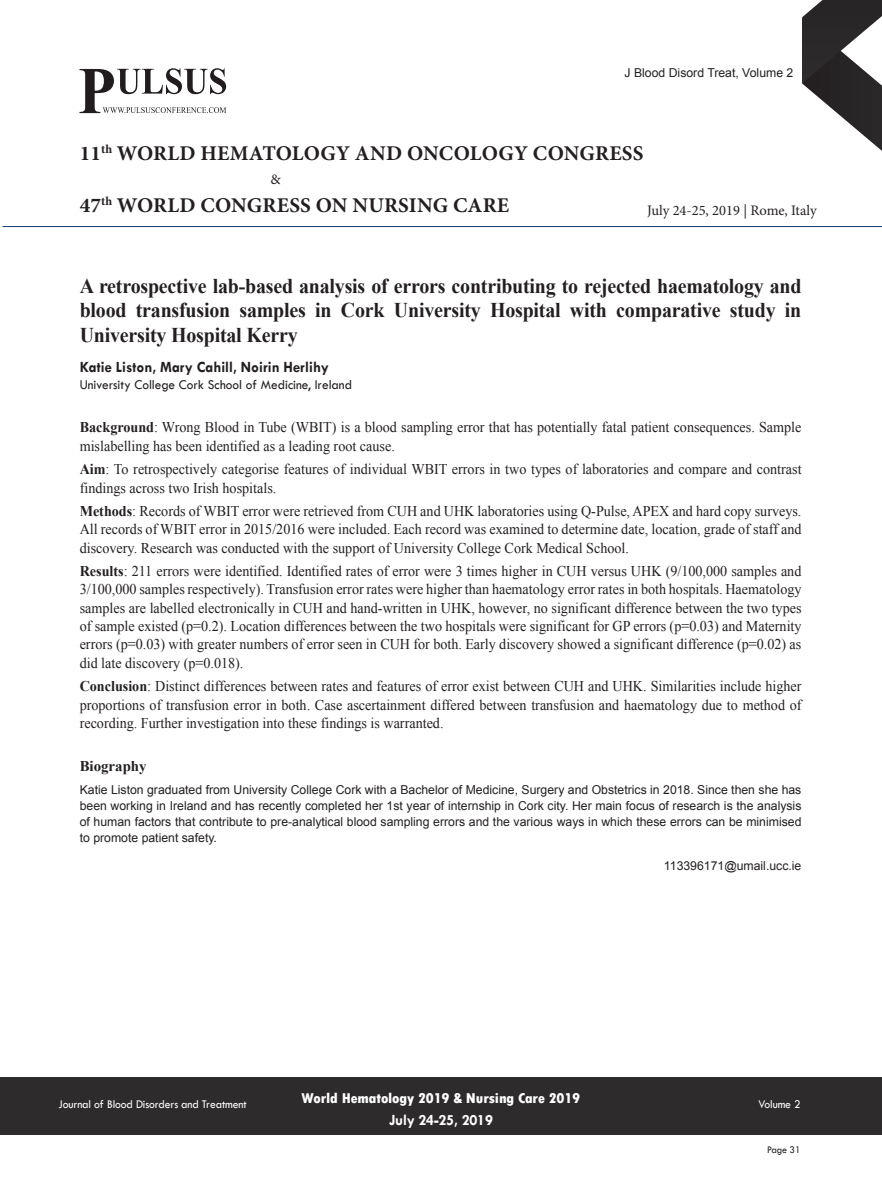
<style>
.page{position:relative;width:882px;height:1197px;background:#fff}
.page>*{position:absolute;margin:0;border:0;box-sizing:border-box;transform-origin:0 0}
.t1{font:700 21px/24.5px "Times New Roman";letter-spacing:-.01em;color:#231f20;text-align:justify;scale:.95 1}
.t2{font:700 21px "Minion Pro";letter-spacing:.01em;color:#231f20}
.Name{font:700 15.75px "Tw Cen";color:#231f20;scale:.95 1}
.t3{font:700 15.75px "Tw Cen";letter-spacing:-.01em;color:#fff;scale:.95 1}
.Abstract{font:14.88px/18.4px "Times New Roman";color:#231f20;text-align:justify;scale:.95 1}
.t4{font:800 condensed 14.88px "Tw Cen";letter-spacing:-.01em;color:#fff;scale:1.1 1}
.Bio_Heading{font:700 14.88px "Times New Roman";color:#231f20}
.t5{font:14.53px "Minion Pro";color:#231f20}
.Affiliation{font:14px "Tw Cen";color:#231f20;scale:.95 1}
.Biography{font:12.25px/15.8px "Arial";color:#231f20;text-align:justify}
.t6{font:12.25px "Tw Cen";letter-spacing:-.01em;color:#fff;scale:.95 1}
.t7{font:10.5px "Tw Cen";letter-spacing:-.02em;color:#231f20;scale:.95 1}
.s1{font-weight:700}
</style>
<div class="page">
<svg style="left:802px;top:0;width:80px;height:151px"></svg>
<div style="left:0;top:1077px;width:882px;height:58px;background:#2e2b2c"></div>
<hr style="left:3px;top:226px;width:879px;height:1px;background:#123d76">
<svg style="left:79px;top:68px;width:147px;height:45px"></svg>
<p class="Biography" style="left:625px;top:65px;width:170px">J Blood Disord Treat, Volume 2</p>
<h1 class="t2" style="left:80px;top:138px;width:565px">11<sup>th</sup> WORLD HEMATOLOGY AND ONCOLOGY CONGRESS</h1>
<p class="t5" style="left:270px;top:170px;width:12px">&amp;</p>
<h1 class="t2" style="left:80px;top:191px;width:431px">47<sup>th</sup> WORLD CONGRESS ON NURSING CARE</h1>
<p class="t5" style="left:647px;top:201px;width:171px">July 24-25, 2019 | Rome, Italy</p>
<p class="t1" style="left:80px;top:273px;width:761px">A retrospective lab-based analysis of errors contributing to rejected haematology and blood transfusion samples in Cork University Hospital with comparative study in University Hospital Kerry</p>
<p class="Name" style="left:80px;top:357px;width:264px">Katie Liston, Mary Cahill, Noirin Herlihy</p>
<p class="Affiliation" style="left:80px;top:376px;width:288px">University College Cork School of Medicine, Ireland</p>
<p class="Abstract" style="left:80px;top:418px;width:761px"><span class="s1">Background</span>: Wrong Blood in Tube (WBIT) is a blood sampling error that has potentially fatal patient consequences. Sample mislabelling has been identified as a leading root cause.</p>
<p class="Abstract" style="left:80px;top:460px;width:761px"><span class="s1">Aim</span>: To retrospectively categorise features of individual WBIT errors in two types of laboratories and compare and contrast findings across two Irish hospitals.</p>
<p class="Abstract" style="left:80px;top:502px;width:761px"><span class="s1">Methods</span>: Records of WBIT error were retrieved from CUH and UHK laboratories using Q-Pulse, APEX and hard copy surveys.<br>All records of WBIT error in 2015/2016 were included. Each record was examined to determine date, location, grade of staff and discovery. Research was conducted with the support of University College Cork Medical School.</p>
<p class="Abstract" style="left:80px;top:562px;width:761px"><span class="s1">Results</span>: 211 errors were identified. Identified rates of error were 3 times higher in CUH versus UHK (9/100,000 samples and 3/100,000 samples respectively). Transfusion error rates were higher than haematology error rates in both hospitals. Haematology samples are labelled electronically in CUH and hand-written in UHK, however, no significant difference between the two types of sample existed (p=0.2). Location differences between the two hospitals were significant for GP errors (p=0.03) and Maternity errors (p=0.03) with greater numbers of error seen in CUH for both. Early discovery showed a significant difference (p=0.02) as did late discovery (p=0.018).</p>
<p class="Abstract" style="left:80px;top:677px;width:761px"><span class="s1">Conclusion</span>: Distinct differences between rates and features of error exist between CUH and UHK. Similarities include higher proportions of transfusion error in both. Case ascertainment differed between transfusion and haematology due to method of recording. Further investigation into these findings is warranted.</p>
<p class="Bio_Heading" style="left:80px;top:756px;width:68px">Biography</p>
<p class="Biography" style="left:80px;top:782px;width:723px">Katie Liston graduated from University College Cork with a Bachelor of Medicine, Surgery and Obstetrics in 2018. Since then she has been working in Ireland and has recently completed her 1st year of internship in Cork city. Her main focus of research is the analysis of human factors that contribute to pre-analytical blood sampling errors and the various ways in which these errors can be minimised to promote patient safety.</p>
<p class="Biography" style="left:664px;top:858px;width:139px">113396171@umail.ucc.ie</p>
<p class="t6" style="left:58px;top:1097px;width:200px">Journal of Blood Disorders and Treatment</p>
<p class="t4" style="left:302px;top:1089px;width:255px">World Hematology 2019 &amp; Nursing Care 2019</p>
<p class="t3" style="left:389px;top:1111px;width:111px">July 24-25, 2019</p>
<p class="t6" style="left:758px;top:1097px;width:46px">Volume 2</p>
<p class="t7" style="left:767px;top:1143px;width:37px">Page 31</p>
</div>
